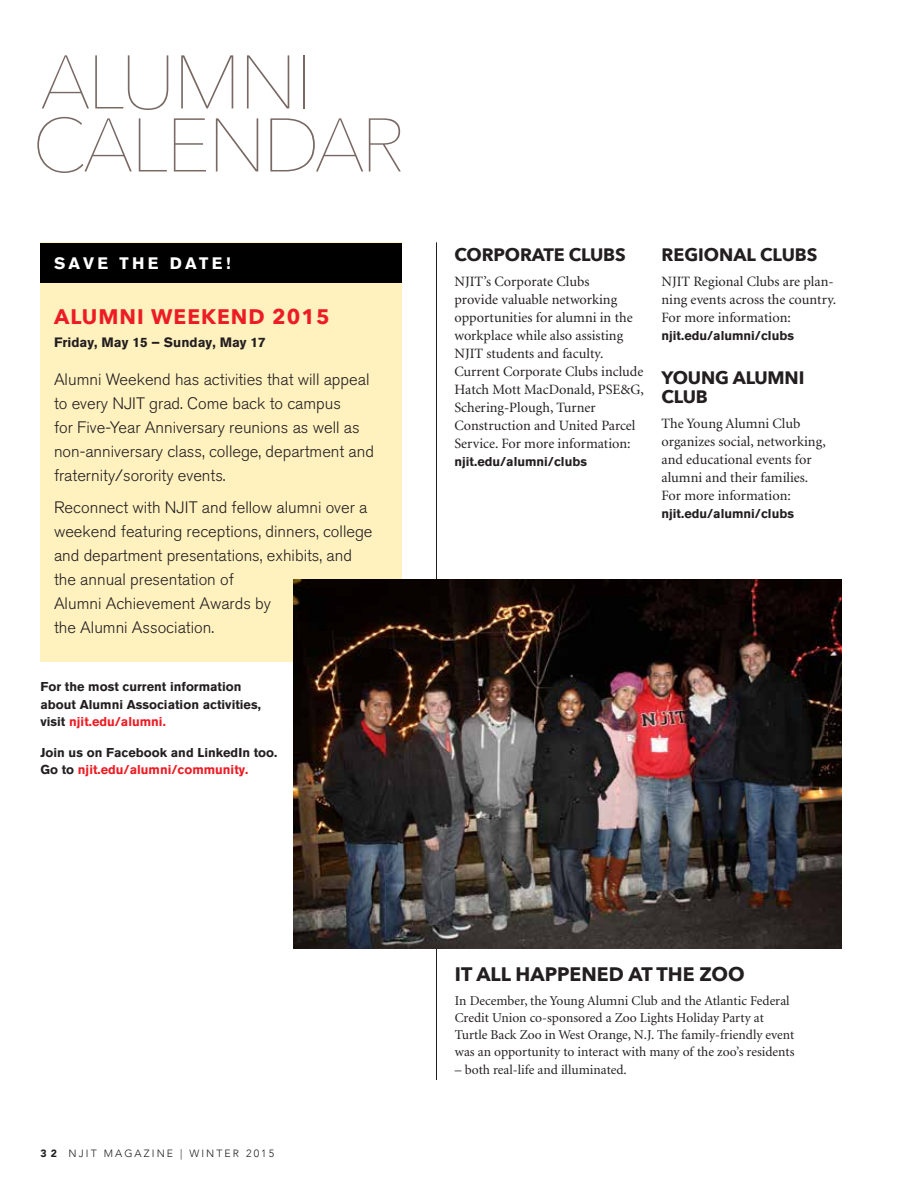
<style>
.page{position:relative;width:918px;height:1188px;background:#fff}
.page>*{position:absolute;margin:0;border:0;box-sizing:border-box;transform-origin:0 0}
.t1{font:200 75px/63px "Avenir Next";letter-spacing:-.035em;color:#786964}
.t2{font:700 21px "Avenir Next";letter-spacing:.05em;color:#ed1c24}
.t3{font:700 19.5px "Avenir Next";color:#231f20}
.t4{font:700 18px/19.5px "Avenir Next";letter-spacing:-.01em;color:#231f20}
.t5{font:300 16.5px/24px "Akzidenz Grotesk BQ";color:#231f20}
.t6{font:700 16.5px "Akzidenz Grotesk BQ";letter-spacing:.2em;color:#fff}
.t7{font:14.25px/18px "Minion";color:#231f20}
.t8{font:13.5px/17.2px "Minion";color:#231f20}
.t9{font:700 13.5px "Akzidenz Grotesk BQ";color:#231f20}
.t10{font:700 12.75px/17.2px "Akzidenz Grotesk BQ";color:#231f20}
.t11{font:300 10.5px "Avenir";letter-spacing:.2em;color:#231f20}
.s1{color:#ed1c24}
.s2{font-weight:900}
</style>
<div class="page">
<div style="left:40px;top:242px;width:362px;height:420px;background:#fff2bf"></div>
<div style="left:40px;top:243px;width:362px;height:40px;background:#000"></div>
<hr style="left:436px;top:242px;width:1px;height:838px;background:#231f20">
<img style="left:294px;top:579px;width:547px;height:369px">
<h1 class="t1" style="left:32px;top:46px;width:375px">ALUMNI<br>CALENDAR</h1>
<p class="t6" style="left:54px;top:254px;width:178px">SAVE THE DATE!</p>
<h2 class="t2" style="left:54px;top:298px;width:277px">ALUMNI WEEKEND 2015</h2>
<p class="t9" style="left:54px;top:335px;width:213px">Friday, May 15 – Sunday, May 17</p>
<p class="t5" style="left:54px;top:367px;width:322px">Alumni Weekend has activities that will appeal to every NJIT grad. Come back to campus<br>for Five-Year Anniversary reunions as well as non-anniversary class, college, department and fraternity/sorority events.</p>
<p class="t5" style="left:54px;top:496px;width:320px">Reconnect with NJIT and fellow alumni over a weekend featuring receptions, dinners, college and department presentations, exhibits, and the annual presentation of<br>Alumni Achievement Awards by<br>the Alumni Association.</p>
<p class="t10" style="left:40px;top:678px;width:222px">For the most current information about Alumni Association activities, visit <span class="s1">njit.edu/alumni.</span></p>
<p class="t10" style="left:40px;top:743px;width:238px">Join us on Facebook and LinkedIn too.<br>Go to <span class="s1">njit.edu/alumni/community.</span></p>
<p class="t4" style="left:454px;top:245px;width:173px">CORPORATE CLUBS</p>
<p class="t7" style="left:454px;top:273px;width:191px">NJIT’s Corporate Clubs<br>provide valuable networking opportunities for alumni in the workplace while also assisting<br>NJIT students and faculty.<br>Current Corporate Clubs include<br>Hatch Mott MacDonald, PSE&amp;G,<br>Schering-Plough, Turner<br>Construction and United Parcel<br>Service. For more information:</p>
<p class="t10" style="left:454px;top:453px;width:134px">njit.edu/alumni/clubs</p>
<p class="t4" style="left:662px;top:245px;width:158px">REGIONAL CLUBS</p>
<p class="t7" style="left:662px;top:273px;width:176px">NJIT Regional Clubs are plan&shy;ning events across the country.<br>For more information:</p>
<p class="t10" style="left:662px;top:327px;width:134px">njit.edu/alumni/clubs</p>
<p class="t4" style="left:662px;top:368px;width:144px">YOUNG ALUMNI<br>CLUB</p>
<p class="t7" style="left:662px;top:415px;width:166px">The Young Alumni Club organizes social, networking, and educational events for alumni and their families.<br>For more information:</p>
<p class="t10" style="left:662px;top:505px;width:134px">njit.edu/alumni/clubs</p>
<p class="t11" style="left:40px;top:1147px;width:235px"><span class="s2">3 2</span> NJIT MAGAZINE | WINTER 2015</p>
<h3 class="t3" style="left:455px;top:957px;width:291px">IT ALL HAPPENED AT THE ZOO</h3>
<p class="t8" style="left:455px;top:992px;width:341px">In December, the Young Alumni Club and the Atlantic Federal Credit Union co-sponsored a Zoo Lights Holiday Party at Turtle Back Zoo in West Orange, N.J. The family-friendly event was an opportunity to interact with many of the zoo’s residents</p>
<p class="t8" style="left:455px;top:1061px;width:173px">– both real-life and illuminated.</p>
</div>
